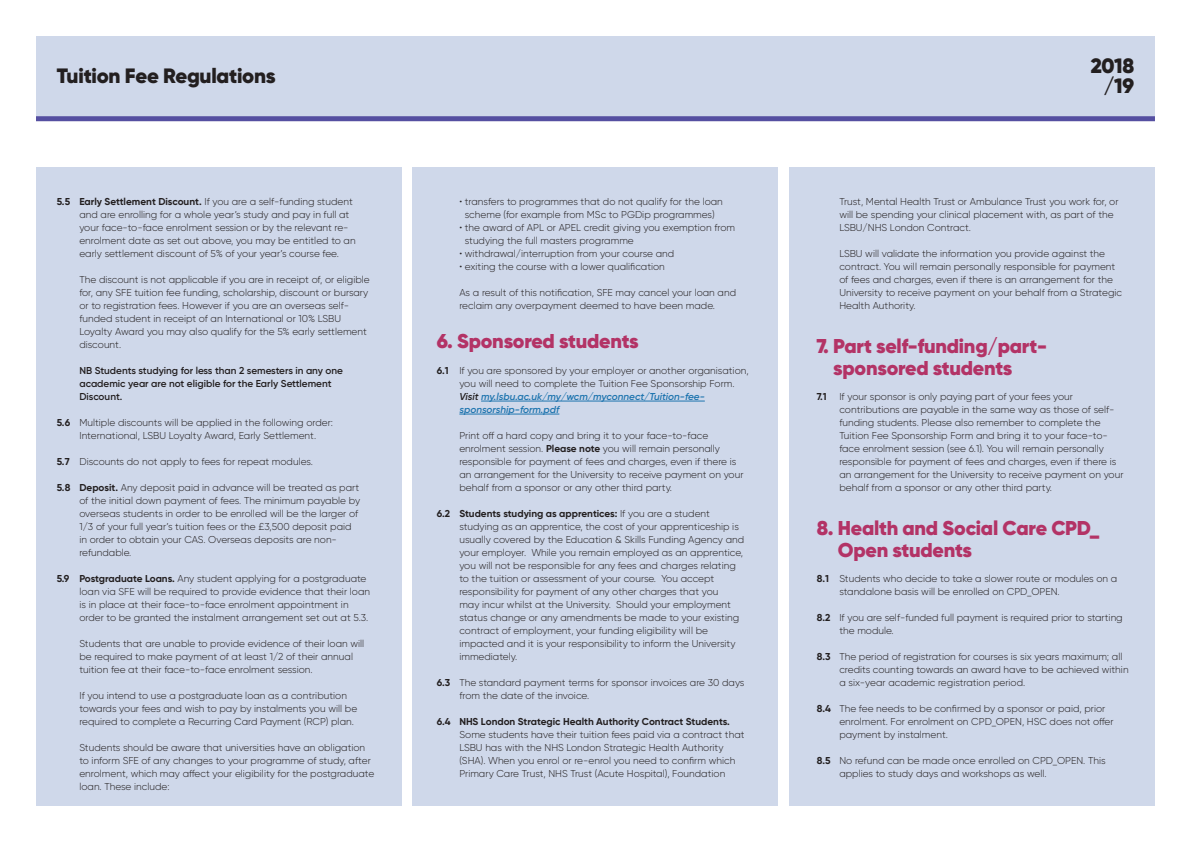
<style>
.page{position:relative;width:1191px;height:842px;background:#fff}
.page>*{position:absolute;margin:0;border:0;box-sizing:border-box;transform-origin:0 0}
.t1{font:900 20.8px/20px "Gilroy";letter-spacing:-.01em;color:#231f20;text-align:right}
.t2{font:900 20px/22px "Gilroy";letter-spacing:-.01em;color:#b33366}
.t3{font:300 10px/13px "Gilroy";color:#231f20}
.t4{font:600 10px/13px "Gilroy";color:#231f20}
.t5{font:700 10px "Gilroy";color:#231f20}
.s1{font-weight:700}
.s2{font-weight:600;font-style:italic}
.s3{font-weight:600;font-style:italic;color:#1f75af}
</style>
<div class="page">
<div style="left:789px;top:168px;width:365px;height:638px;background:#cfd8ea"></div>
<div style="left:412px;top:168px;width:366px;height:638px;background:#cfd8ea"></div>
<div style="left:36px;top:168px;width:366px;height:638px;background:#cfd8ea"></div>
<div style="left:36px;top:36px;width:1119px;height:80px;background:#cfd8ea"></div>
<div style="left:36px;top:116px;width:1119px;height:5px;background:#554fa1"></div>
<hr style="left:481px;top:401px;width:224px;height:1px;background:#1f75af">
<hr style="left:459px;top:414px;width:100px;height:1px;background:#1f75af">
<h1 class="t1" style="left:57px;top:65px;width:221px">Tuition Fee Regulations</h1>
<h1 class="t1" style="left:1090px;top:56px;width:45px">2018 /19</h1>
<p class="t3" style="left:79px;top:195px;width:278px;text-indent:-23px"><span class="s1">5.5 Early Settlement Discount.</span> If you are a self-funding student and are enrolling for a whole year’s study and pay in full at your face-to-face enrolment session or by the relevant re&shy;enrolment date as set out above, you may be entitled to an early settlement discount of 5% of your year’s course fee.</p>
<p class="t3" style="left:79px;top:273px;width:292px">The discount is not applicable if you are in receipt of, or eligible for, any SFE tuition fee funding, scholarship, discount or bursary or to registration fees. However if you are an overseas self&shy;funded student in receipt of an International or 10% LSBU Loyalty Award you may also qualify for the 5% early settlement discount.</p>
<p class="t4" style="left:79px;top:364px;width:265px">NB Students studying for less than 2 semesters in any one academic year are not eligible for the Early Settlement<br>Discount.</p>
<p class="t3" style="left:57px;top:416px;width:278px;text-align:center"><span class="s1">5.6</span> Multiple discounts will be applied in the following order:<br>International, LSBU Loyalty Award, Early Settlement.</p>
<p class="t3" style="left:57px;top:455px;width:258px"><span class="s1">5.7</span> Discounts do not apply to fees for repeat modules.</p>
<p class="t3" style="left:79px;top:481px;width:282px;text-indent:-23px"><span class="s1">5.8 Deposit.</span> Any deposit paid in advance will be treated as part of the initial down payment of fees. The minimum payable by overseas students in order to be enrolled will be the larger of 1/3 of your full year’s tuition fees or the £3,500 deposit paid in order to obtain your CAS. Overseas deposits are non&shy;refundable.</p>
<p class="t3" style="left:79px;top:572px;width:292px;text-indent:-23px"><span class="s1">5.9 Postgraduate Loans.</span> Any student applying for a postgraduate loan via SFE will be required to provide evidence that their loan is in place at their face-to-face enrolment appointment in order to be granted the instalment arrangement set out at 5.3.</p>
<p class="t3" style="left:79px;top:637px;width:286px">Students that are unable to provide evidence of their loan will be required to make payment of at least 1/2 of their annual tuition fee at their face-to-face enrolment session.</p>
<p class="t3" style="left:79px;top:689px;width:279px">If you intend to use a postgraduate loan as a contribution towards your fees and wish to pay by instalments you will be required to complete a Recurring Card Payment (RCP) plan.</p>
<p class="t3" style="left:79px;top:741px;width:296px">Students should be aware that universities have an obligation to inform SFE of any changes to your programme of study, after enrolment, which may affect your eligibility for the postgraduate loan. These include:</p>
<p class="t3" style="left:459px;top:195px;width:265px;text-align:center">• transfers to programmes that do not qualify for the loan scheme (for example from MSc to PGDip programmes)</p>
<p class="t3" style="left:465px;top:221px;width:272px;text-indent:-5px">• the award of APL or APEL credit giving you exemption from studying the full masters programme</p>
<p class="t3" style="left:459px;top:247px;width:216px">• withdrawal/interruption from your course and</p>
<p class="t3" style="left:459px;top:260px;width:207px">• exiting the course with a lower qualification</p>
<p class="t3" style="left:459px;top:286px;width:278px">As a result of this notification, SFE may cancel your loan and reclaim any overpayment deemed to have been made.</p>
<h2 class="t2" style="left:437px;top:330px;width:203px">6. Sponsored students</h2>
<p class="t3" style="left:459px;top:364px;width:291px;text-indent:-23px"><span class="s1">6.1</span> If you are sponsored by your employer or another organisation, you will need to complete the Tuition Fee Sponsorship Form.<br><span class="s2">Visit</span> <span class="s3">my.lsbu.ac.uk/my/wcm/myconnect/Tuition-fee&shy;sponsorship-form.pdf</span></p>
<p class="t3" style="left:459px;top:429px;width:286px">Print off a hard copy and bring it to your face-to-face enrolment session. <span class="s1">Please note</span> you will remain personally responsible for payment of fees and charges, even if there is an arrangement for the University to receive payment on your behalf from a sponsor or any other third party.</p>
<p class="t3" style="left:459px;top:507px;width:286px;text-indent:-23px"><span class="s1">6.2 Students studying as apprentices:</span> If you are a student studying as an apprentice, the cost of your apprenticeship is usually covered by the Education &amp; Skills Funding Agency and your employer. While you remain employed as an apprentice, you will not be responsible for any fees and charges relating to the tuition or assessment of your course. You accept responsibility for payment of any other charges that you<br>may incur whilst at the University. Should your employment status change or any amendments be made to your existing contract of employment, your funding eligibility will be impacted and it is your responsibility to inform the University immediately.</p>
<p class="t3" style="left:459px;top:676px;width:286px;text-indent:-23px"><span class="s1">6.3</span> The standard payment terms for sponsor invoices are 30 days from the date of the invoice.</p>
<p class="t5" style="left:437px;top:715px;width:295px">6.4 NHS London Strategic Health Authority Contract Students.</p>
<p class="t3" style="left:459px;top:728px;width:287px">Some students have their tuition fees paid via a contract that LSBU has with the NHS London Strategic Health Authority (SHA). When you enrol or re-enrol you need to confirm which Primary Care Trust, NHS Trust (Acute Hospital), Foundation</p>
<p class="t3" style="left:839px;top:195px;width:281px">Trust, Mental Health Trust or Ambulance Trust you work for, or will be spending your clinical placement with, as part of the<br>LSBU/NHS London Contract.</p>
<p class="t3" style="left:839px;top:247px;width:284px">LSBU will validate the information you provide against the contract. You will remain personally responsible for payment of fees and charges, even if there is an arrangement for the University to receive payment on your behalf from a Strategic Health Authority.</p>
<h2 class="t2" style="left:833px;top:335px;width:215px;text-indent:-17px">7. Part self-funding/part&shy;sponsored students</h2>
<p class="t5" style="left:816px;top:390px;width:11px">7.1</p>
<p class="t3" style="left:839px;top:390px;width:286px">If your sponsor is only paying part of your fees your contributions are payable in the same way as those of self&shy;funding students. Please also remember to complete the Tuition Fee Sponsorship Form and bring it to your face-to&shy;face enrolment session (see 6.1). You will remain personally responsible for payment of fees and charges, even if there is an arrangement for the University to receive payment on your behalf from a sponsor or any other third party.</p>
<h2 class="t2" style="left:837px;top:517px;width:264px;text-indent:-21px">8. Health and Social Care CPD_<br>Open students</h2>
<p class="t3" style="left:839px;top:572px;width:279px;text-indent:-23px"><span class="s1">8.1</span> Students who decide to take a slower route or modules on a standalone basis will be enrolled on CPD_OPEN.</p>
<p class="t3" style="left:839px;top:611px;width:285px;text-indent:-23px"><span class="s1">8.2</span> If you are self-funded full payment is required prior to starting the module.</p>
<p class="t3" style="left:839px;top:650px;width:291px;text-indent:-23px"><span class="s1">8.3</span> The period of registration for courses is six years maximum; all credits counting towards an award have to be achieved within a six-year academic registration period.</p>
<p class="t3" style="left:839px;top:702px;width:276px;text-indent:-23px"><span class="s1">8.4</span> The fee needs to be confirmed by a sponsor or paid, prior enrolment. For enrolment on CPD_OPEN, HSC does not offer payment by instalment.</p>
<p class="t3" style="left:839px;top:754px;width:268px;text-indent:-23px"><span class="s1">8.5</span> No refund can be made once enrolled on CPD_OPEN. This applies to study days and workshops as well.</p>
</div>
